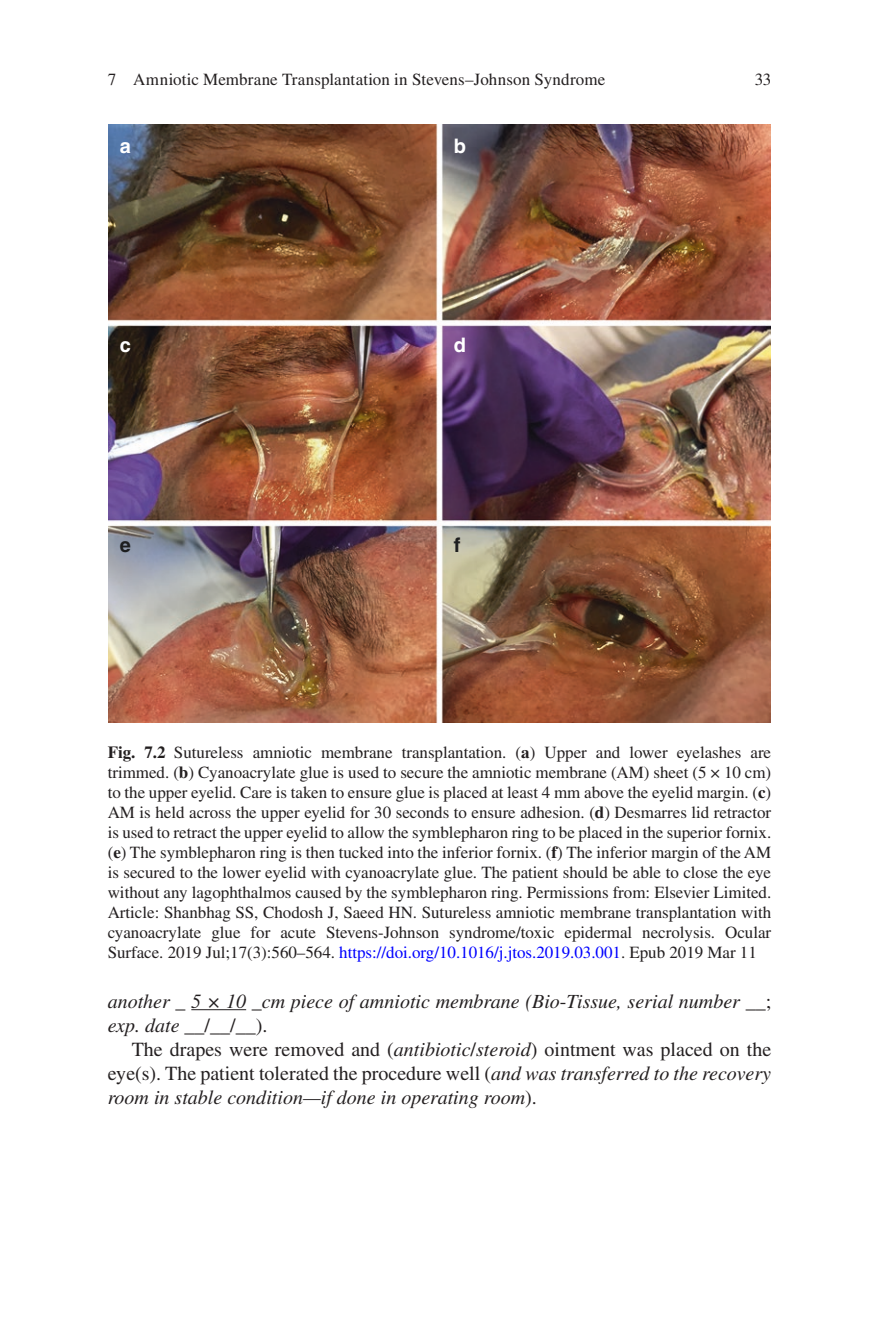
<style>
.page{position:relative;width:879px;height:1333px;background:#fff}
.page>*{position:absolute;margin:0;border:0;box-sizing:border-box;transform-origin:0 0}
.t1{font:20px/24px "Times LT Std";color:#231f20;text-align:justify}
.t2{font:italic 20px/24px "Times LT Std";color:#231f20}
.t3{font:700 20px "Helvetica";color:#fff}
.t4{font:700 20px "Helvetica";color:#1d1e1f}
.t5{font:17px/20px "Times LT Std";color:#231f20;text-align:justify}
.s1{font-weight:700}
.s2{color:#00f}
.s3{font-style:normal}
.s4{font-style:italic}
</style>
<div class="page">
<hr style="left:191px;top:1009px;width:55px;height:1px;background:#231f20">
<img style="left:108px;top:124px;width:662px;height:598px">
<p class="t5" style="left:108px;top:69px;width:499px">7 Amniotic Membrane Transplantation in Stevens–Johnson Syndrome</p>
<p class="t3" style="left:120px;top:134px;width:13px">a</p>
<p class="t3" style="left:454px;top:134px;width:14px">b</p>
<p class="t3" style="left:120px;top:333px;width:13px">c</p>
<p class="t3" style="left:454px;top:333px;width:14px">d</p>
<p class="t4" style="left:120px;top:533px;width:13px">e</p>
<p class="t4" style="left:454px;top:533px;width:8px">f</p>
<p class="t5" style="left:754px;top:69px;width:18px">33</p>
<p class="t5" style="left:108px;top:742px;width:665px"><span class="s1">Fig. 7.2</span> Sutureless amniotic membrane transplantation. (<span class="s1">a</span>) Upper and lower eyelashes are trimmed. (<span class="s1">b</span>) Cyanoacrylate glue is used to secure the amniotic membrane (AM) sheet (5 × 10 cm) to the upper eyelid. Care is taken to ensure glue is placed at least 4 mm above the eyelid margin. (<span class="s1">c</span>)<br>AM is held across the upper eyelid for 30 seconds to ensure adhesion. (<span class="s1">d</span>) Desmarres lid retractor is used to retract the upper eyelid to allow the symblepharon ring to be placed in the superior fornix. (<span class="s1">e</span>) The symblepharon ring is then tucked into the inferior fornix. (<span class="s1">f</span>) The inferior margin of the AM is secured to the lower eyelid with cyanoacrylate glue. The patient should be able to close the eye without any lagophthalmos caused by the symblepharon ring. Permissions from: Elsevier Limited.<br>Article: Shanbhag SS, Chodosh J, Saeed HN. Sutureless amniotic membrane transplantation with cyanoacrylate glue for acute Stevens-Johnson syndrome/toxic epidermal necrolysis. Ocular Surface. 2019 Jul;17(3):560–564. <span class="s2">https://doi.org/10.1016/j.jtos.2019.03.001</span>. Epub 2019 Mar 11</p>
<p class="t2" style="left:108px;top:989px;width:665px">another _ 5 × 10 _cm piece of amniotic membrane (Bio<span class="s3">-</span>Tissue, serial number <span class="s3">__; </span>exp. date <span class="s3">__/__/__).</span></p>
<p class="t1" style="left:108px;top:1036px;width:665px;text-indent:24px">The drapes were removed and (<span class="s4">antibiotic</span>/<span class="s4">steroid</span>) ointment was placed on the eye(s). The patient tolerated the procedure well (<span class="s4">and was transferred to the recovery room in stable condition—if done in operating room</span>).</p>
</div>
